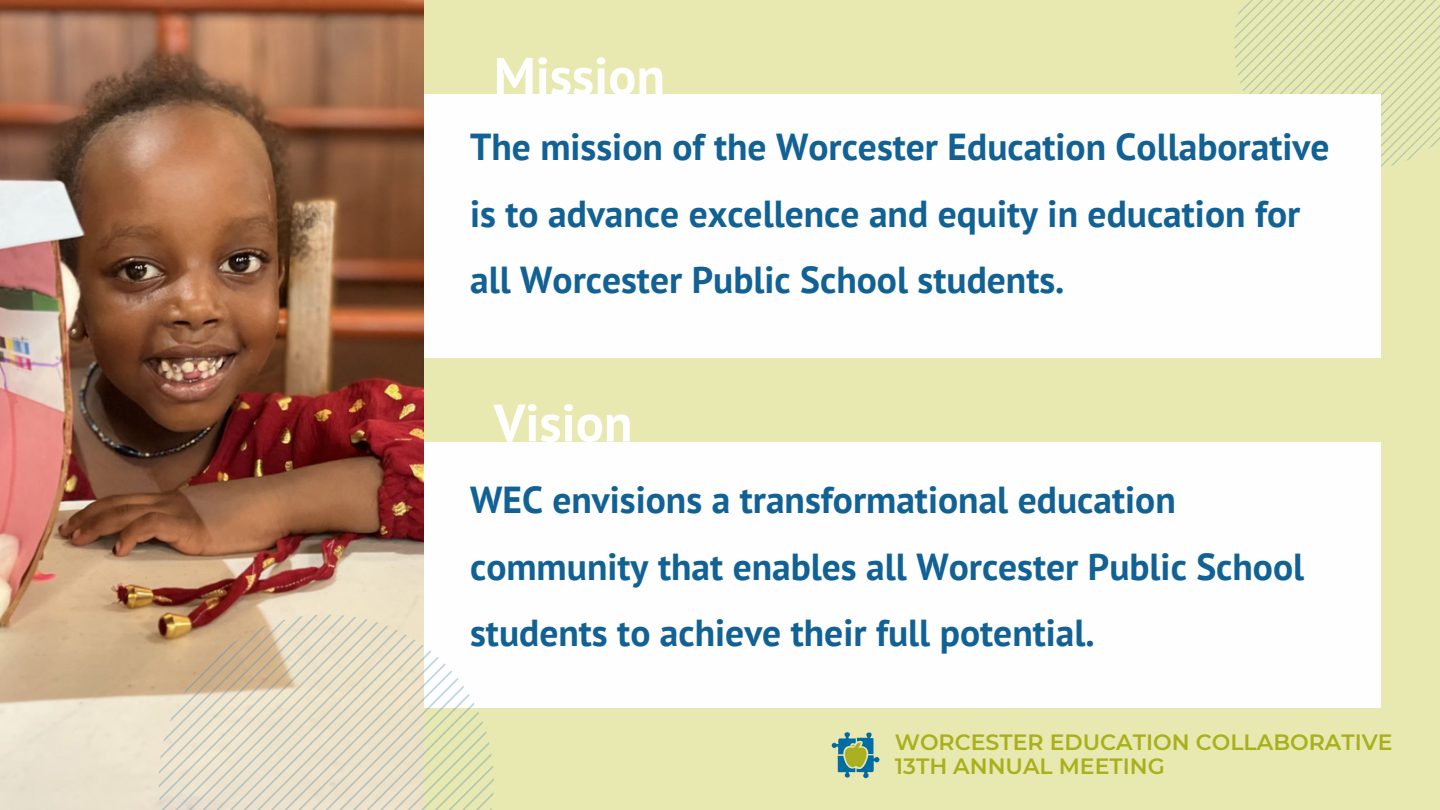
<style>
.page{position:relative;width:1440px;height:810px;background:#e8e9b1}
.page>*{position:absolute;margin:0;border:0;box-sizing:border-box;transform-origin:0 0}
.t1{font:700 52.5px "PT Sans";color:#fff}
.t2{font:700 37.5px/66.3px "PT Sans";color:#126195}
.t3{font:600 22.05px/23.7px "Montserrat";color:#a9b01b}
</style>
<div class="page">
<svg style="left:1234px;top:0;width:206px;height:170px"></svg>
<div style="left:55px;top:94px;width:1325px;height:264px;background:#fdfefd"></div>
<div style="left:55px;top:442px;width:1325px;height:265px;background:#fdfefd"></div>
<img style="left:831px;top:732px;width:49px;height:47px">
<img style="left:0;top:0;width:424px;height:810px">
<svg style="left:159px;top:615px;width:335px;height:195px"></svg>
<h1 class="t1" style="left:494px;top:41px;width:173px">Mission</h1>
<p class="t2" style="left:470px;top:113px;width:861px">The mission of the Worcester Education Collaborative is to advance excellence and equity in education for all Worcester Public School students.</p>
<h1 class="t1" style="left:494px;top:388px;width:140px">Vision</h1>
<p class="t2" style="left:470px;top:466px;width:836px">WEC envisions a transformational education community that enables all Worcester Public School students to achieve their full potential.</p>
<p class="t3" style="left:895px;top:731px;width:499px">WORCESTER EDUCATION COLLABORATIVE<br>13TH ANNUAL MEETING</p>
</div>
